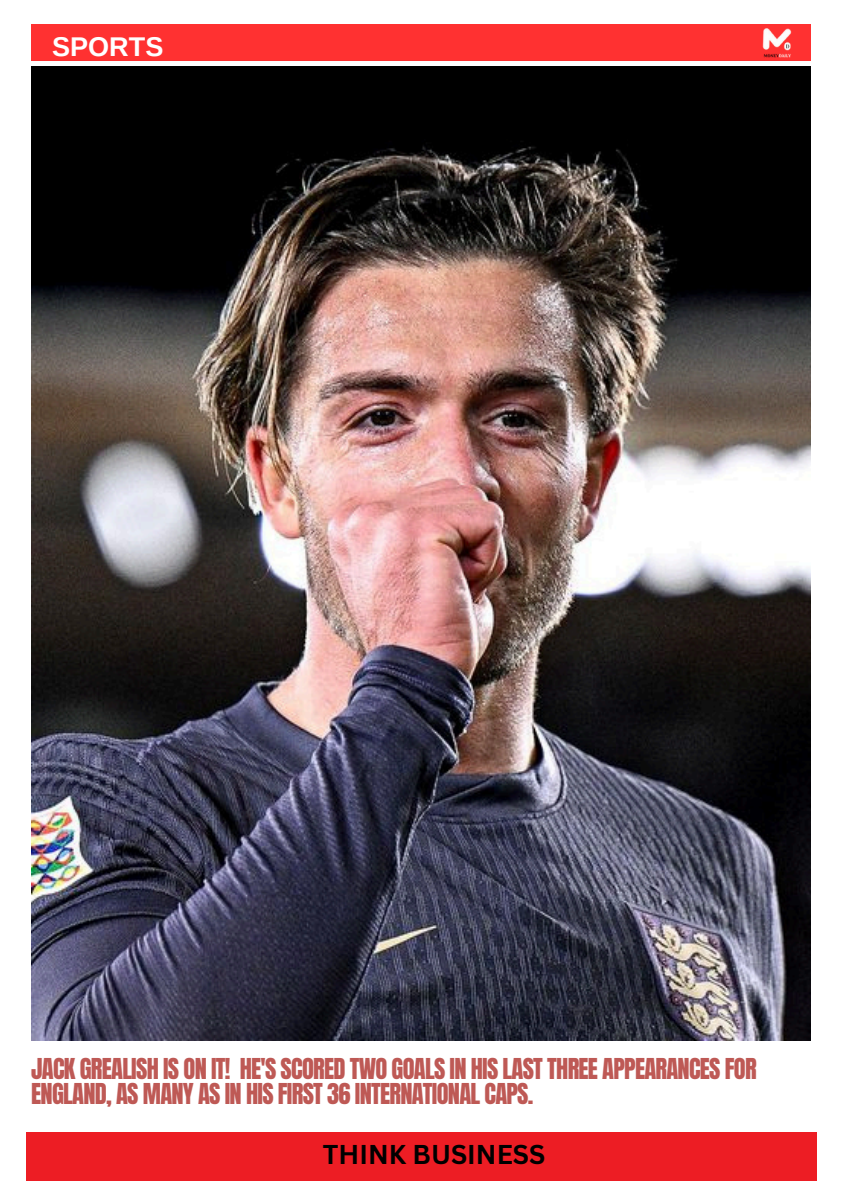
<style>
.page{position:relative;width:842px;height:1191px;background:#fff}
.page>*{position:absolute;margin:0;border:0;box-sizing:border-box;transform-origin:0 0}
.t1{font:700 27.1px "Arimo";color:#fff}
.t2{font:700 26.5px "Canva Sans";color:#000}
.t3{font:24.5px/25.5px "Anton";letter-spacing:-.03em;color:#be5955}
</style>
<div class="page">
<div style="left:31px;top:25px;width:779px;height:36px;background:#ff3131"></div>
<div style="left:27px;top:1132px;width:790px;height:48px;background:#ed1d24"></div>
<img style="left:753px;top:24px;width:47px;height:34px">
<img style="left:31px;top:66px;width:780px;height:974px">
<p class="t1" style="left:52px;top:31px;width:113px">SPORTS</p>
<h1 class="t3" style="left:31px;top:1055px;width:727px">JACK GREALISH IS ON IT! HE'S SCORED TWO GOALS IN HIS LAST THREE APPEARANCES FOR<br>ENGLAND, AS MANY AS IN HIS FIRST 36 INTERNATIONAL CAPS.</h1>
<p class="t2" style="left:323px;top:1135px;width:224px">THINK BUSINESS</p>
</div>
